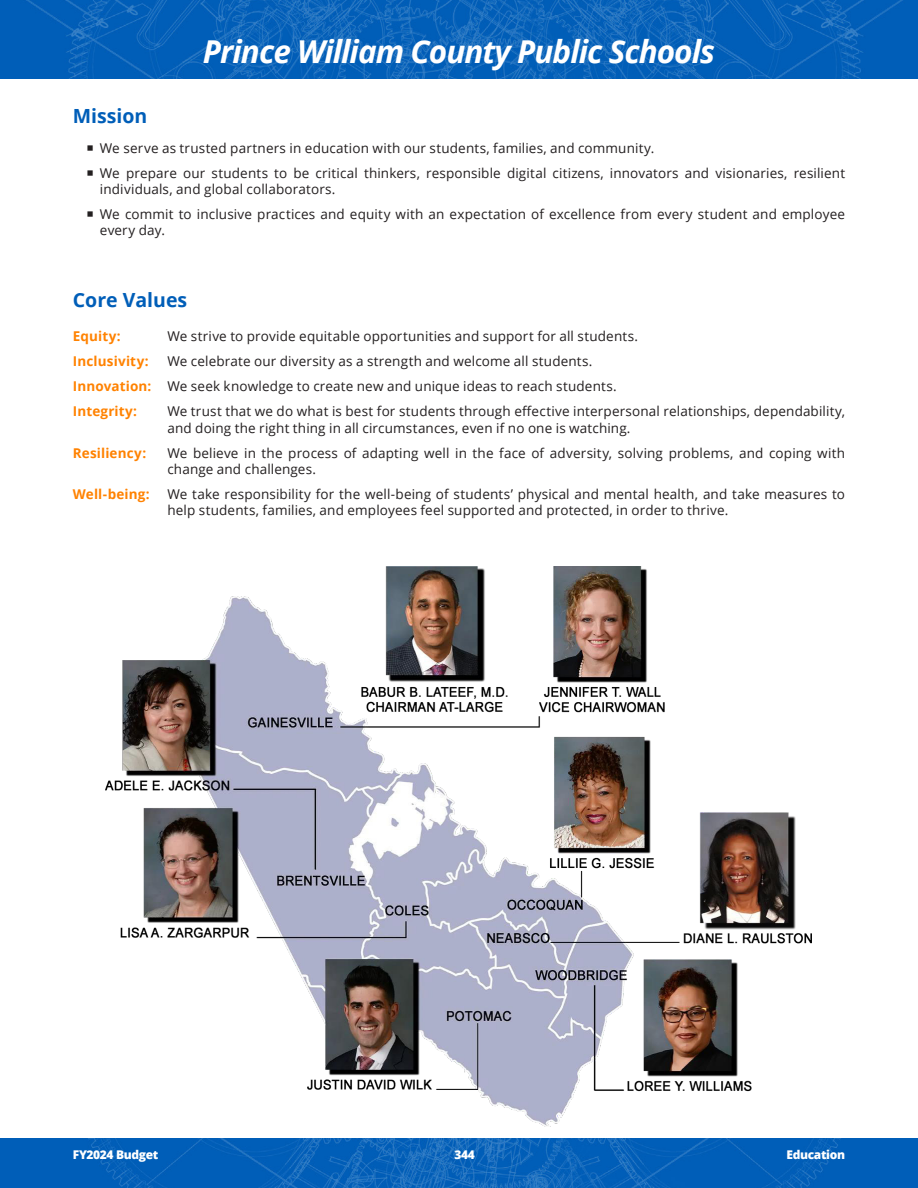
<style>
.page{position:relative;width:918px;height:1188px;background:#fff}
.page>*{position:absolute;margin:0;border:0;box-sizing:border-box;transform-origin:0 0}
.t1{font:700 36.6px "Times New Roman";color:#231f20}
.t2{font:italic 700 31.5px "Open Sans";letter-spacing:-.03em;color:#fff}
.Heading_L1{font:700 19.5px "Open Sans";color:#005eb8}
.Strategic_Plan_Goals{font:13.5px/16.2px "Open Sans";letter-spacing:.01em;color:#231f20}
.Strategic_Plan_Goals-2{font:700 13.5px "Open Sans";letter-spacing:.01em;color:#ff8200}
.t3{font:800 12px "Open Sans";letter-spacing:-.03em;color:#fff}
.s1{font-weight:700;color:#ff8200}
</style>
<div class="page">
<img style="left:0;top:0;width:918px;height:78px">
<img style="left:0;top:1138px;width:918px;height:50px">
<img style="left:105px;top:567px;width:707px;height:560px">
<p class="t2" style="left:203px;top:29px;width:514px">Prince William County Public Schools</p>
<p class="Heading_L1" style="left:73px;top:102px;width:76px">Mission</p>
<p class="Strategic_Plan_Goals" style="left:100px;top:139px;width:556px">We serve as trusted partners in education with our students, families, and community.</p>
<p class="Strategic_Plan_Goals" style="left:100px;top:164px;width:747px">We prepare our students to be critical thinkers, responsible digital citizens, innovators and visionaries, resilient individuals, and global collaborators.</p>
<p class="Strategic_Plan_Goals" style="left:100px;top:206px;width:747px">We commit to inclusive practices and equity with an expectation of excellence from every student and employee every day.</p>
<p class="Heading_L1" style="left:73px;top:286px;width:116px">Core Values</p>
<p class="Strategic_Plan_Goals-2" style="left:73px;top:326px;width:49px">Equity:</p>
<p class="Strategic_Plan_Goals" style="left:167px;top:327px;width:472px">We strive to provide equitable opportunities and support for all students.</p>
<p class="Strategic_Plan_Goals-2" style="left:73px;top:351px;width:77px">Inclusivity:</p>
<p class="Strategic_Plan_Goals" style="left:167px;top:353px;width:427px">We celebrate our diversity as a strength and welcome all students.</p>
<p class="Strategic_Plan_Goals" style="left:73px;top:378px;width:545px"><span class="s1">Innovation:</span> We seek knowledge to create new and unique ideas to reach students.</p>
<p class="Strategic_Plan_Goals-2" style="left:73px;top:402px;width:66px">Integrity:</p>
<p class="Strategic_Plan_Goals" style="left:167px;top:403px;width:679px">We trust that we do what is best for students through effective interpersonal relationships, dependability, and doing the right thing in all circumstances, even if no one is watching.</p>
<p class="Strategic_Plan_Goals-2" style="left:73px;top:443px;width:75px">Resiliency:</p>
<p class="Strategic_Plan_Goals" style="left:167px;top:444px;width:679px">We believe in the process of adapting well in the face of adversity, solving problems, and coping with change and challenges.</p>
<p class="Strategic_Plan_Goals-2" style="left:73px;top:485px;width:78px">Well-being:</p>
<p class="Strategic_Plan_Goals" style="left:167px;top:486px;width:679px">We take responsibility for the well-being of students’ physical and mental health, and take measures to help students, families, and employees feel supported and protected, in order to thrive.</p>
<p class="t1" style="left:393px;top:407px;width:133px">FY 2024</p>
<p class="t3" style="left:73px;top:1146px;width:87px">FY2024 Budget</p>
<p class="t3" style="left:454px;top:1146px;width:22px">344</p>
<p class="t3" style="left:787px;top:1146px;width:60px">Education</p>
</div>
